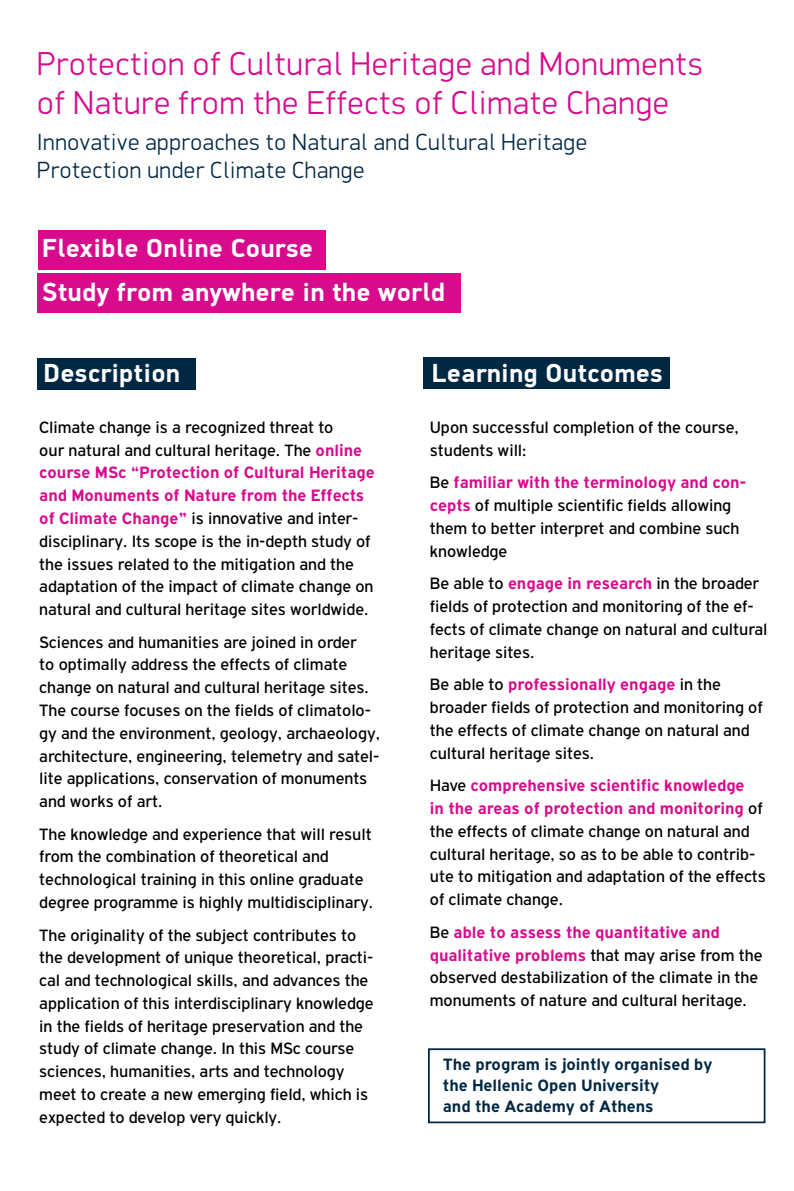
<style>
.page{position:relative;width:794px;height:1191px;background:#fff}
.page>*{position:absolute;margin:0;border:0;box-sizing:border-box;transform-origin:0 0}
.t1{font:300 33.25px/39.9px "PF Din Display";letter-spacing:.03em;color:#d70b8c}
.t2{font:700 26.25px/44.1px "PF Din Display";letter-spacing:.03em;color:#fff}
.t3{font:300 23.45px/28.2px "PF Din Display";letter-spacing:.03em;color:#012842}
.t4{font:17.5px/22.8px "PF Highway Gothic";color:#000}
.t5{font:700 17.5px/21px "PF Highway Gothic";color:#012842}
.s1{font-weight:700;color:#d70b8c}
</style>
<div class="page">
<div style="left:423px;top:357px;width:246px;height:32px;background:#012842"></div>
<div style="left:428px;top:1048px;width:337px;height:75px;border:2px solid #012842"></div>
<div style="left:38px;top:230px;width:287px;height:40px;background:#d70b8c"></div>
<div style="left:38px;top:273px;width:423px;height:40px;background:#d70b8c"></div>
<div style="left:38px;top:358px;width:158px;height:32px;background:#012842"></div>
<h1 class="t1" style="left:37px;top:43px;width:667px">Protection of Cultural Heritage and Monuments of Nature from the Effects of Climate Change</h1>
<h3 class="t3" style="left:37px;top:127px;width:551px">Innovative approaches to Natural and Cultural Heritage<br>Protection under Climate Change</h3>
<h2 class="t2" style="left:42px;top:226px;width:404px">Flexible Online Course<br>Study from anywhere in the world</h2>
<h2 class="t2" style="left:43px;top:350px;width:138px">Description</h2>
<h2 class="t2" style="left:432px;top:350px;width:232px">Learning Outcomes</h2>
<p class="t4" style="left:39px;top:416px;width:337px">Climate change is a recognized threat to<br>our natural and cultural heritage. The <span class="s1">online course MSc “Protection of Cultural Heritage and Monuments of Nature from the Effects of Climate Change”</span> is innovative and inter&shy;disciplinary. Its scope is the in-depth study of the issues related to the mitigation and the adaptation of the impact of climate change on natural and cultural heritage sites worldwide.</p>
<p class="t4" style="left:39px;top:630px;width:342px">Sciences and humanities are joined in order<br>to optimally address the effects of climate change on natural and cultural heritage sites.<br>The course focuses on the fields of climatolo&shy;gy and the environment, geology, archaeology, architecture, engineering, telemetry and satel&shy;lite applications, conservation of monuments and works of art.</p>
<p class="t4" style="left:39px;top:822px;width:335px">The knowledge and experience that will result from the combination of theoretical and technological training in this online graduate degree programme is highly multidisciplinary.</p>
<p class="t4" style="left:39px;top:923px;width:336px">The originality of the subject contributes to the development of unique theoretical, practi&shy;cal and technological skills, and advances the application of this interdisciplinary knowledge in the fields of heritage preservation and the study of climate change. In this MSc course sciences, humanities, arts and technology meet to create a new emerging field, which is expected to develop very quickly.</p>
<p class="t4" style="left:430px;top:416px;width:310px">Upon successful completion of the course, students will:</p>
<p class="t4" style="left:430px;top:471px;width:318px">Be <span class="s1">familiar with the terminology and con&shy;cepts</span> of multiple scientific fields allowing them to better interpret and combine such knowledge</p>
<p class="t4" style="left:430px;top:572px;width:339px">Be able to <span class="s1">engage in research</span> in the broader fields of protection and monitoring of the ef&shy;fects of climate change on natural and cultural heritage sites.</p>
<p class="t4" style="left:430px;top:673px;width:334px">Be able to <span class="s1">professionally engage</span> in the broader fields of protection and monitoring of the effects of climate change on natural and cultural heritage sites.</p>
<p class="t4" style="left:430px;top:774px;width:337px">Have <span class="s1">comprehensive scientific knowledge<br>in the areas of protection and monitoring</span> of the effects of climate change on natural and cultural heritage, so as to be able to contrib&shy;ute to mitigation and adaptation of the effects of climate change.</p>
<p class="t4" style="left:430px;top:920px;width:334px">Be <span class="s1">able to assess the quantitative and qualitative problems</span> that may arise from the observed destabilization of the climate in the monuments of nature and cultural heritage.</p>
<p class="t5" style="left:443px;top:1053px;width:271px">The program is jointly organised by the Hellenic Open University<br>and the Academy of Athens</p>
</div>
